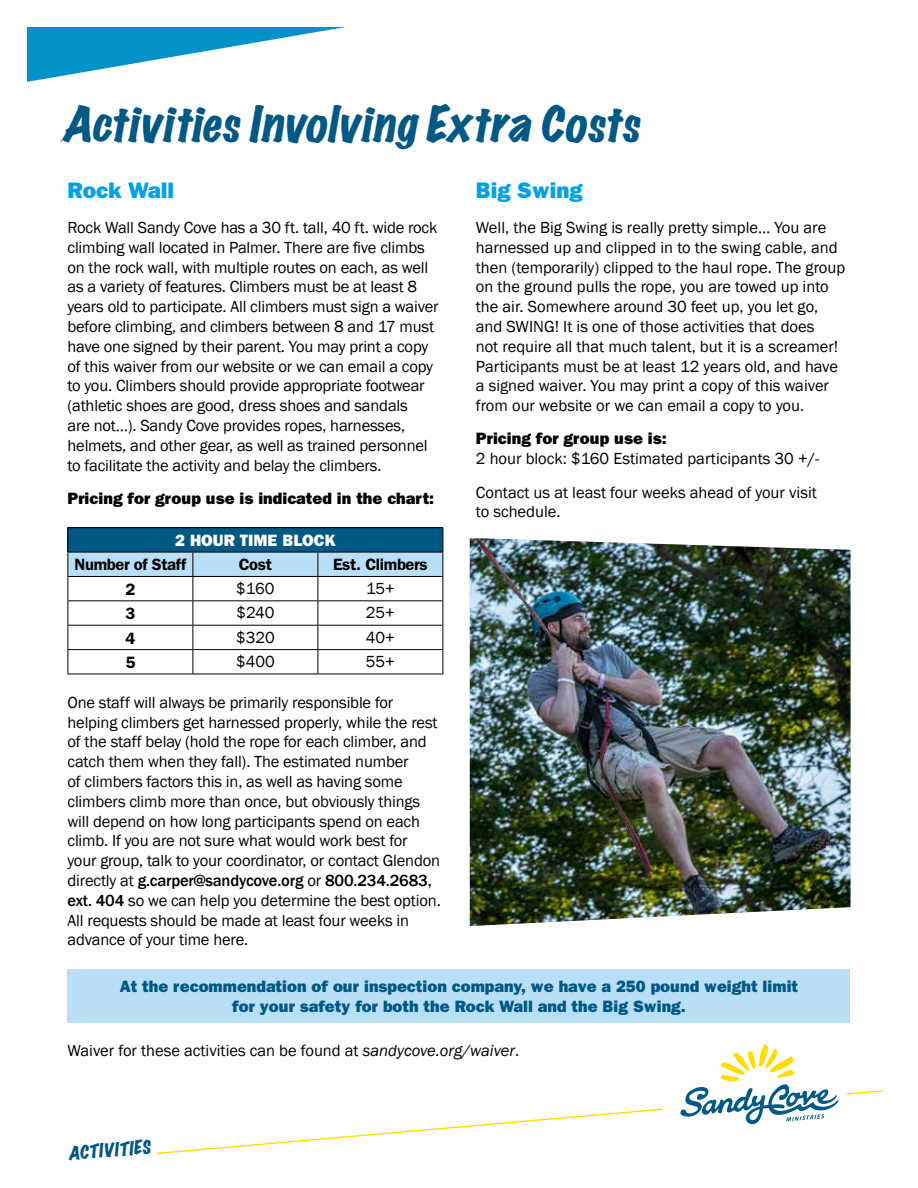
<style>
.page{position:relative;width:918px;height:1188px;background:#fff}
.page>*{position:absolute;margin:0;border:0;box-sizing:border-box;transform-origin:0 0}
.t1{font:italic expanded 44.1px "Marker Felt";color:#005884}
.t2{font:800 22.5px "Franklin Gothic";color:#00a1e4}
.t3{font:italic expanded 16.8px "Marker Felt";color:#005884}
.t4{font:16.5px/19.8px "Franklin Gothic";letter-spacing:-.01em;color:#000}
.t5{font:800 16.5px/19.8px "Franklin Gothic";color:#005884;text-align:center}
.t6{font:800 16.5px "Franklin Gothic";color:#000}
.t7{font:600 16.5px "Franklin Gothic";letter-spacing:-.02em;color:#000}
.t8{font:800 16.5px "Franklin Gothic";color:#fff}
.s1{font-weight:500}
.s2{font-style:italic}
</style>
<div class="page">
<div style="left:68px;top:970px;width:782px;height:53px;background:#b9dff6"></div>
<svg style="left:27px;top:27px;width:318px;height:55px"></svg>
<hr style="left:68px;top:527px;width:125px;height:1px;background:#000">
<hr style="left:193px;top:527px;width:125px;height:1px;background:#000">
<hr style="left:318px;top:527px;width:125px;height:1px;background:#000">
<svg style="left:68px;top:528px;width:376px;height:146px"></svg>
<hr style="left:68px;top:674px;width:125px;height:1px;background:#000">
<hr style="left:193px;top:674px;width:125px;height:1px;background:#000">
<hr style="left:318px;top:674px;width:125px;height:1px;background:#000">
<svg style="left:157px;top:1108px;width:507px;height:47px"></svg>
<svg style="left:680px;top:1044px;width:158px;height:81px"></svg>
<svg style="left:846px;top:1090px;width:37px;height:5px"></svg>
<img style="left:470px;top:538px;width:380px;height:388px">
<h1 class="t1" style="left:62px;top:89px;width:591px">ActivitiesInvolvingExtraCosts</h1>
<h2 class="t2" style="left:68px;top:177px;width:108px">Rock Wall</h2>
<h2 class="t2" style="left:476px;top:177px;width:108px">Big Swing</h2>
<p class="t4" style="left:68px;top:218px;width:373px">Rock Wall Sandy Cove has a 30 ft. tall, 40 ft. wide rock climbing wall located in Palmer. There are five climbs on the rock wall, with multiple routes on each, as well as a variety of features. Climbers must be at least 8 years old to participate. All climbers must sign a waiver before climbing, and climbers between 8 and 17 must have one signed by their parent. You may print a copy of this waiver from our website or we can email a copy to you. Climbers should provide appropriate footwear (athletic shoes are good, dress shoes and sandals<br>are not…). Sandy Cove provides ropes, harnesses, helmets, and other gear, as well as trained personnel to facilitate the activity and belay the climbers.</p>
<p class="t6" style="left:68px;top:488px;width:368px">Pricing for group use is indicated in the chart:</p>
<p class="t8" style="left:175px;top:531px;width:162px">2 HOUR TIME BLOCK</p>
<p class="t7" style="left:75px;top:555px;width:113px">Number of Staff</p>
<p class="t7" style="left:239px;top:555px;width:35px">Cost</p>
<p class="t7" style="left:333px;top:555px;width:96px">Est. Climbers</p>
<p class="t7" style="left:125px;top:579px;width:11px">2</p>
<p class="t4" style="left:236px;top:579px;width:40px">$160</p>
<p class="t4" style="left:366px;top:579px;width:30px">15+</p>
<p class="t7" style="left:125px;top:604px;width:11px">3</p>
<p class="t4" style="left:236px;top:603px;width:39px">$240</p>
<p class="t4" style="left:366px;top:603px;width:31px">25+</p>
<p class="t7" style="left:125px;top:628px;width:11px">4</p>
<p class="t4" style="left:236px;top:628px;width:40px">$320</p>
<p class="t4" style="left:366px;top:628px;width:31px">40+</p>
<p class="t7" style="left:125px;top:653px;width:11px">5</p>
<p class="t4" style="left:236px;top:652px;width:40px">$400</p>
<p class="t4" style="left:366px;top:652px;width:31px">55+</p>
<p class="t4" style="left:68px;top:693px;width:375px">One staff will always be primarily responsible for helping climbers get harnessed properly, while the rest of the staff belay (hold the rope for each climber, and catch them when they fall). The estimated number<br>of climbers factors this in, as well as having some climbers climb more than once, but obviously things will depend on how long participants spend on each climb. If you are not sure what would work best for<br>your group, talk to your coordinator, or contact Glendon directly at <span class="s1">g.carper@sandycove.org</span> or <span class="s1">800.234.2683, ext. 404</span> so we can help you determine the best option.<br>All requests should be made at least four weeks in advance of your time here.</p>
<p class="t4" style="left:476px;top:218px;width:371px">Well, the Big Swing is really pretty simple… You are harnessed up and clipped in to the swing cable, and then (temporarily) clipped to the haul rope. The group on the ground pulls the rope, you are towed up into the air. Somewhere around 30 feet up, you let go, and SWING! It is one of those activities that does<br>not require all that much talent, but it is a screamer!<br>Participants must be at least 12 years old, and have a signed waiver. You may print a copy of this waiver from our website or we can email a copy to you.</p>
<p class="t6" style="left:476px;top:429px;width:192px">Pricing for group use is:</p>
<p class="t4" style="left:476px;top:442px;width:345px;line-height:33.3px">2 hour block: $160 Estimated participants 30 +/-<br>Contact us at least four weeks ahead of your visit</p>
<p class="t4" style="left:476px;top:502px;width:86px">to schedule.</p>
<p class="t5" style="left:120px;top:977px;width:680px">At the recommendation of our inspection company, we have a 250 pound weight limit for your safety for both the Rock Wall and the Big Swing.</p>
<p class="t4" style="left:68px;top:1041px;width:453px">Waiver for these activities can be found at <span class="s2">sandycove.org/waiver</span>.</p>
<p class="t3" style="left:67px;top:1140px;width:84px;rotate:-5deg">ACTIVITIES</p>
</div>
